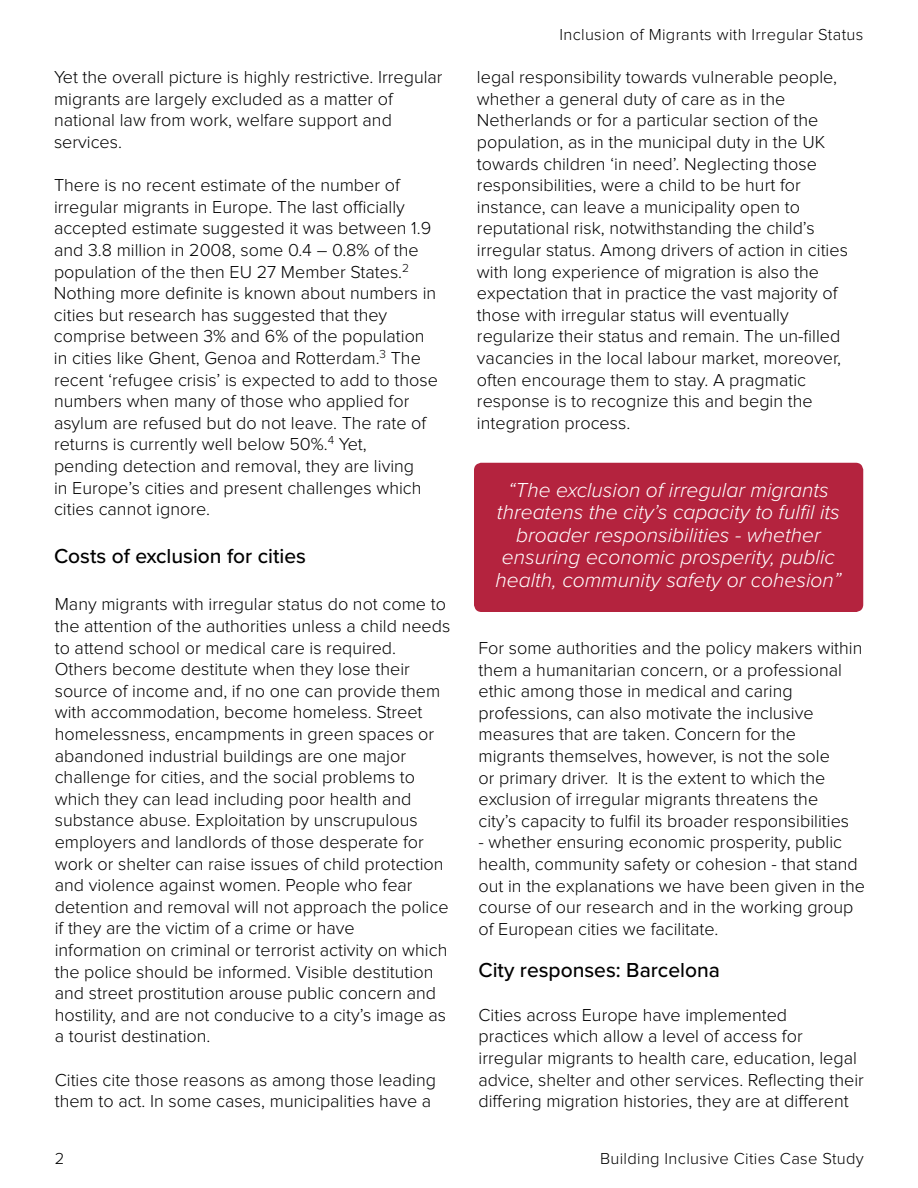
<style>
.page{position:relative;width:918px;height:1188px;background:#fff}
.page>*{position:absolute;margin:0;border:0;box-sizing:border-box;transform-origin:0 0}
.t1{font:italic 300 21px/22.5px "Proxima Nova";color:#fff;text-align:center}
.t2{font:500 21px "Proxima Nova";color:#000}
.t3{font:300 18px/21.6px "Proxima Nova";color:#000}
.t4{font:300 16.5px "Proxima Nova";letter-spacing:.02em;color:#000}
</style>
<div class="page">
<div style="left:474px;top:463px;width:389px;height:149px;background:#b4233e;border-radius:8px"></div>
<p class="t3" style="left:54px;top:67px;width:390px">Yet the overall picture is highly restrictive. Irregular migrants are largely excluded as a matter of national law from work, welfare support and services.</p>
<p class="t3" style="left:54px;top:175px;width:385px">There is no recent estimate of the number of irregular migrants in Europe. The last officially accepted estimate suggested it was between 1.9 and 3.8 million in 2008, some 0.4 – 0.8% of the population of the then EU 27 Member States.<sup>2<br></sup>Nothing more definite is known about numbers in cities but research has suggested that they comprise between 3% and 6% of the population in cities like Ghent, Genoa and Rotterdam.<sup>3</sup> The recent ‘refugee crisis’ is expected to add to those numbers when many of those who applied for asylum are refused but do not leave. The rate of returns is currently well below 50%.<sup>4</sup> Yet,<br>pending detection and removal, they are living<br>in Europe’s cities and present challenges which cities cannot ignore.</p>
<p class="t2" style="left:54px;top:541px;width:254px">Costs of exclusion for cities</p>
<p class="t3" style="left:55px;top:594px;width:397px">Many migrants with irregular status do not come to the attention of the authorities unless a child needs to attend school or medical care is required.<br>Others become destitute when they lose their source of income and, if no one can provide them with accommodation, become homeless. Street homelessness, encampments in green spaces or abandoned industrial buildings are one major challenge for cities, and the social problems to which they can lead including poor health and substance abuse. Exploitation by unscrupulous employers and landlords of those desperate for work or shelter can raise issues of child protection and violence against women. People who fear detention and removal will not approach the police if they are the victim of a crime or have<br>information on criminal or terrorist activity on which the police should be informed. Visible destitution and street prostitution arouse public concern and hostility, and are not conducive to a city’s image as a tourist destination.</p>
<p class="t3" style="left:55px;top:1070px;width:383px">Cities cite those reasons as among those leading them to act. In some cases, municipalities have a</p>
<p class="t4" style="left:55px;top:1150px;width:11px">2</p>
<p class="t4" style="left:560px;top:27px;width:305px">Inclusion of Migrants with Irregular Status</p>
<p class="t3" style="left:477px;top:67px;width:372px">legal responsibility towards vulnerable people, whether a general duty of care as in the Netherlands or for a particular section of the population, as in the municipal duty in the UK towards children ‘in need’. Neglecting those responsibilities, were a child to be hurt for instance, can leave a municipality open to reputational risk, notwithstanding the child’s irregular status. Among drivers of action in cities with long experience of migration is also the expectation that in practice the vast majority of those with irregular status will eventually regularize their status and remain. The un-filled vacancies in the local labour market, moreover, often encourage them to stay. A pragmatic response is to recognize this and begin the integration process.</p>
<p class="t1" style="left:495px;top:477px;width:347px">“The exclusion of irregular migrants threatens the city’s capacity to fulfil its broader responsibilities - whether ensuring economic prosperity, public health, community safety or cohesion”</p>
<p class="t3" style="left:478px;top:638px;width:386px">For some authorities and the policy makers within them a humanitarian concern, or a professional ethic among those in medical and caring professions, can also motivate the inclusive measures that are taken. Concern for the migrants themselves, however, is not the sole<br>or primary driver. It is the extent to which the exclusion of irregular migrants threatens the<br>city’s capacity to fulfil its broader responsibilities</p>
<p class="t3" style="left:478px;top:832px;width:388px">- whether ensuring economic prosperity, public health, community safety or cohesion - that stand out in the explanations we have been given in the course of our research and in the working group of European cities we facilitate.</p>
<p class="t2" style="left:478px;top:955px;width:243px">City responses: Barcelona</p>
<p class="t3" style="left:478px;top:1005px;width:387px">Cities across Europe have implemented<br>practices which allow a level of access for irregular migrants to health care, education, legal advice, shelter and other services. Reflecting their differing migration histories, they are at different</p>
<p class="t4" style="left:600px;top:1151px;width:265px">Building Inclusive Cities Case Study</p>
</div>
